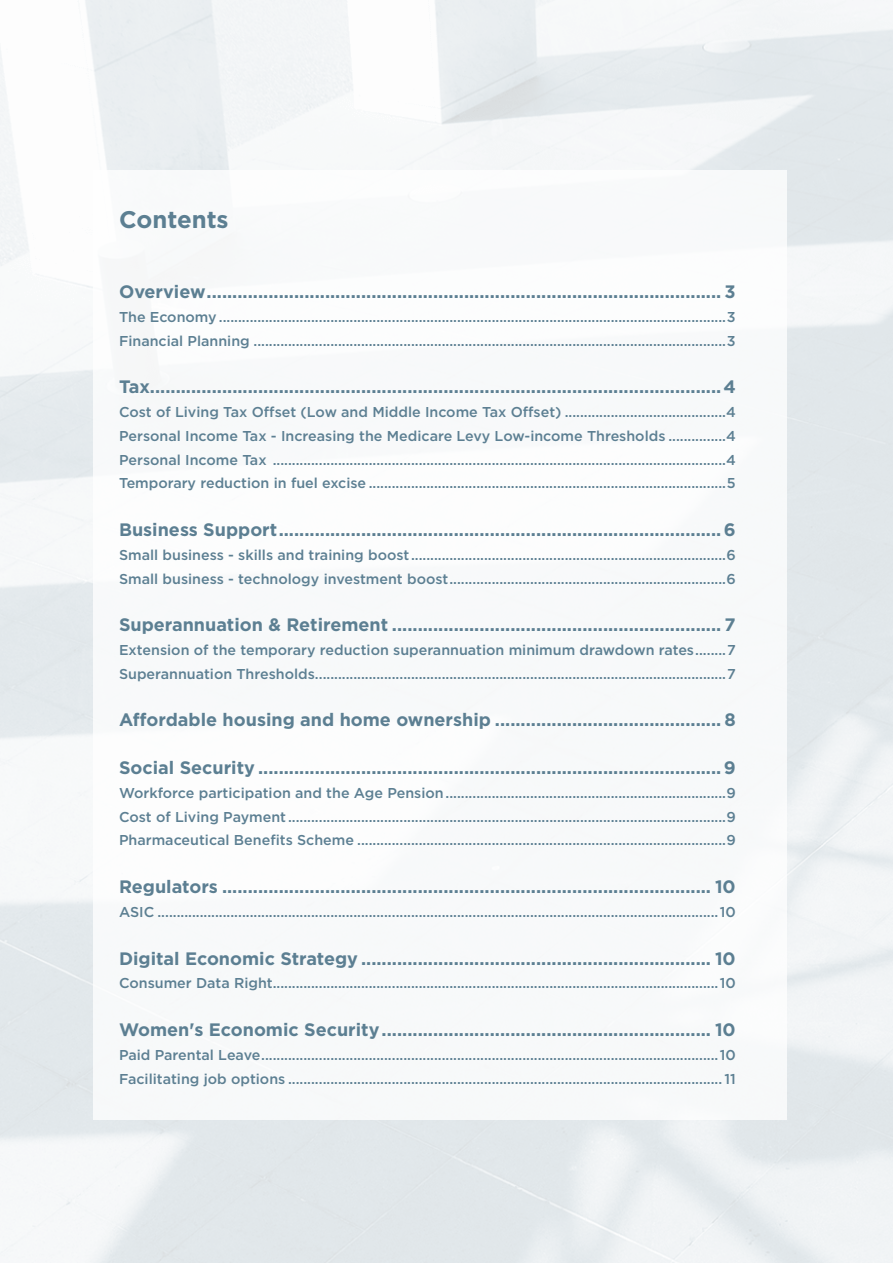
<style>
.page{position:relative;width:893px;height:1263px;background:#fff}
.page>*{position:absolute;margin:0;border:0;box-sizing:border-box;transform-origin:0 0}
.Main_Headings{font:700 24px "Gotham";color:#5c7f92}
.t1{font:700 18px "Gotham";color:#5c7f92}
.t2{font:500 14.25px "Gotham";color:#5c7f92}
</style>
<div class="page">
<div style="left:94px;top:170px;width:693px;height:950px;background:#f8f9fa"></div>
<p class="Main_Headings" style="left:119px;top:203px;width:111px">Contents</p>
<p class="t1" style="left:119px;top:280px;width:618px">Overview.................................................................................................... 3</p>
<p class="t2" style="left:119px;top:307px;width:618px">The Economy ....................................................................................................................................3</p>
<p class="t2" style="left:119px;top:331px;width:618px">Financial Planning ...........................................................................................................................3</p>
<p class="t1" style="left:119px;top:375px;width:618px">Tax...............................................................................................................4</p>
<p class="t2" style="left:119px;top:403px;width:618px">Cost of Living Tax Offset (Low and Middle Income Tax Offset) ..........................................4</p>
<p class="t2" style="left:119px;top:426px;width:618px">Personal Income Tax - Increasing the Medicare Levy Low-income Thresholds ...............4</p>
<p class="t2" style="left:119px;top:450px;width:618px">Personal Income Tax ......................................................................................................................4</p>
<p class="t2" style="left:119px;top:474px;width:618px">Temporary reduction in fuel excise .............................................................................................5</p>
<p class="t1" style="left:119px;top:518px;width:618px">Business Support......................................................................................6</p>
<p class="t2" style="left:119px;top:545px;width:618px">Small business - skills and training boost ..................................................................................6</p>
<p class="t2" style="left:119px;top:569px;width:618px">Small business - technology investment boost........................................................................6</p>
<p class="t1" style="left:119px;top:613px;width:618px">Superannuation &amp; Retirement ................................................................ 7</p>
<p class="t2" style="left:119px;top:641px;width:576px">Extension of the temporary reduction superannuation minimum drawdown rates</p>
<p class="t2" style="left:727px;top:641px;width:10px">7</p>
<p class="t2" style="left:119px;top:664px;width:618px">Superannuation Thresholds...........................................................................................................7</p>
<p class="t1" style="left:119px;top:708px;width:618px">Affordable housing and home ownership ............................................ 8</p>
<p class="t1" style="left:119px;top:756px;width:618px">Social Security ..........................................................................................9</p>
<p class="t2" style="left:119px;top:783px;width:618px">Workforce participation and the Age Pension.........................................................................9</p>
<p class="t2" style="left:119px;top:807px;width:618px">Cost of Living Payment ..................................................................................................................9</p>
<p class="t2" style="left:119px;top:831px;width:618px">Pharmaceutical Benefits Scheme ................................................................................................9</p>
<p class="t1" style="left:119px;top:875px;width:618px">Regulators ............................................................................................... 10</p>
<p class="t2" style="left:119px;top:902px;width:618px">ASIC ..................................................................................................................................................10</p>
<p class="t1" style="left:119px;top:946px;width:618px">Digital Economic Strategy .................................................................... 10</p>
<p class="t2" style="left:119px;top:974px;width:618px">Consumer Data Right....................................................................................................................10</p>
<p class="t1" style="left:119px;top:1018px;width:618px">Women's Economic Security................................................................ 10</p>
<p class="t2" style="left:119px;top:1045px;width:618px">Paid Parental Leave.......................................................................................................................10</p>
<p class="t2" style="left:119px;top:1069px;width:618px">Facilitating job options ................................................................................................................. 11</p>
</div>
